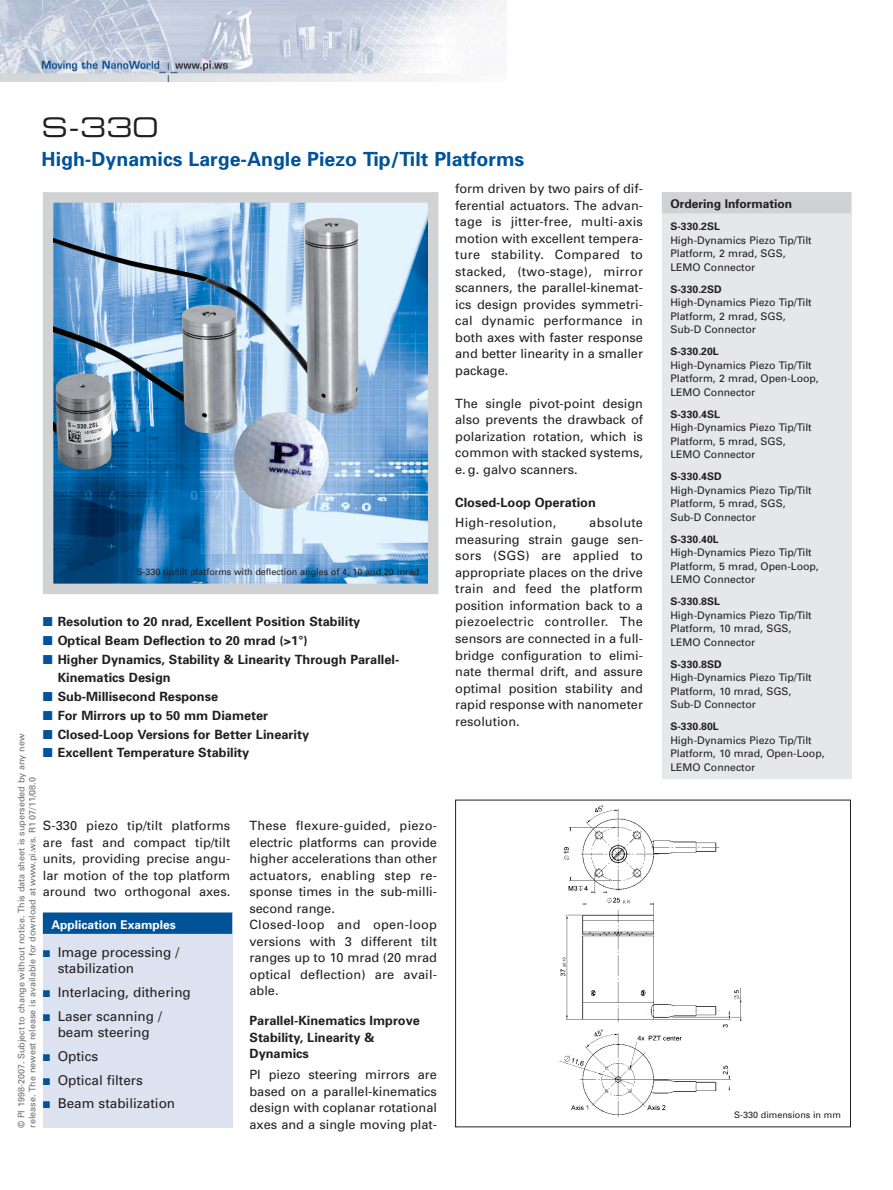
<style>
.page{position:relative;width:893px;height:1190px;background:#fff}
.page>*{position:absolute;margin:0;border:0;box-sizing:border-box;transform-origin:0 0}
.t1{font:27px "Eurostile Extended Two";color:#231f20}
.t2{font:700 19.5px "Univers";color:#005399}
.t3{font:13.5px/16.2px "Univers";color:#231f20}
.t4{font:12.75px/16.5px "Univers";color:#231f20;text-align:justify}
.t5{font:700 12.75px/16.5px "Univers";color:#231f20}
.t6{font:12.75px "Univers";letter-spacing:.02em;color:#231f20}
.t7{font:700 12px "Univers";color:#fff}
.t8{font:700 12px "Univers";color:#231f20}
.t9{font:10.5px/13.5px "Univers";color:#231f20}
.t10{font:700 10.5px "Univers";color:#231f20}
.t11{font:9px/10.8px "Univers";color:#6c6e70}
.t12{font:9px "Univers";color:#231f20}
.s1{font-family:"European Pi Three";font-weight:400;font-size:15px;color:#005399}
.s2{font-family:"European Pi Three";font-size:11.25px;color:#005399}
</style>
<div class="page">
<img style="left:54px;top:203px;width:373px;height:380px">
<div style="left:43px;top:192px;width:395px;height:402px;border:10px solid #d1d2d4"></div>
<img style="left:53px;top:218px;width:305px;height:291px">
<img style="left:0;top:0;width:506px;height:82px">
<div style="left:43px;top:912px;width:189px;height:216px;background:#dce2f0"></div>
<div style="left:43px;top:912px;width:189px;height:11px;background:#005399"></div>
<div style="left:43px;top:923px;width:189px;height:10px;background:#005399"></div>
<div style="left:661px;top:192px;width:190px;height:586px;background:#e6e7e8"></div>
<div style="left:661px;top:192px;width:190px;height:11px;background:#d1d2d4"></div>
<div style="left:661px;top:203px;width:190px;height:10px;background:#d1d2d4"></div>
<img style="left:559px;top:805px;width:183px;height:313px">
<h1 class="t1" style="left:42px;top:118px;width:118px">S-330</h1>
<h2 class="t2" style="left:42px;top:152px;width:484px">High-Dynamics Large-Angle Piezo Tip/Tilt Platforms</h2>
<p class="t12" style="left:136px;top:568px;width:284px">S-330 tip/tilt platforms with deflection angles of 4, 10 and 20 mrad</p>
<p class="t5" style="left:43px;top:614px;width:319px"><span class="s1">-</span> Resolution to 20 nrad, Excellent Position Stability</p>
<p class="t5" style="left:43px;top:633px;width:266px"><span class="s1">-</span> Optical Beam Deflection to 20 mrad (&gt;1°)</p>
<p class="t5" style="left:58px;top:651px;width:343px;line-height:18.8px;text-indent:-15px"><span class="s1">-</span> Higher Dynamics, Stability &amp; Linearity Through Parallel-<br>Kinematics Design</p>
<p class="t5" style="left:43px;top:689px;width:177px"><span class="s1">-</span> Sub-Millisecond Response</p>
<p class="t5" style="left:43px;top:708px;width:227px"><span class="s1">-</span> For Mirrors up to 50 mm Diameter</p>
<p class="t5" style="left:43px;top:727px;width:268px"><span class="s1">-</span> Closed-Loop Versions for Better Linearity</p>
<p class="t5" style="left:43px;top:745px;width:208px"><span class="s1">-</span> Excellent Temperature Stability</p>
<p class="t11" style="left:17px;top:1128px;width:395px;rotate:-90deg">© PI 1998-2007. Subject to change without notice. This data sheet is superseded by any new release. The newest release is available for download at www.pi.ws. R1 07/11/08.0</p>
<p class="t4" style="left:43px;top:818px;width:189px">S-330 piezo tip/tilt platforms are fast and compact tip/tilt units, providing precise angu&shy;lar motion of the top platform around two orthogonal axes.</p>
<p class="t4" style="left:249px;top:818px;width:189px;text-align:left">These flexure-guided, piezo&shy;electric platforms can provide higher accelerations than other actuators, enabling step re&shy;sponse times in the sub-milli&shy;second range.<br>Closed-loop and open-loop versions with 3 different tilt ranges up to 10 mrad (20 mrad optical deflection) are avail&shy;able.</p>
<p class="t5" style="left:249px;top:1013px;width:172px">Parallel-Kinematics Improve<br>Stability, Linearity &amp;<br>Dynamics</p>
<p class="t4" style="left:249px;top:1067px;width:189px">PI piezo steering mirrors are based on a parallel-kinematics design with coplanar rotational axes and a single moving plat-</p>
<p class="t7" style="left:51px;top:919px;width:126px">Application Examples</p>
<p class="t3" style="left:58px;top:945px;width:123px;text-indent:-15px"><span class="s2">-</span> Image processing / stabilization</p>
<p class="t3" style="left:43px;top:985px;width:149px"><span class="s2">-</span> Interlacing, dithering</p>
<p class="t3" style="left:43px;top:1009px;width:121px;text-align:center"><span class="s2">-</span> Laser scanning / beam steering</p>
<p class="t3" style="left:43px;top:1049px;width:57px"><span class="s2">-</span> Optics</p>
<p class="t3" style="left:43px;top:1072px;width:101px"><span class="s2">-</span> Optical filters</p>
<p class="t3" style="left:43px;top:1096px;width:134px"><span class="s2">-</span> Beam stabilization</p>
<p class="t4" style="left:455px;top:181px;width:189px">form driven by two pairs of dif&shy;ferential actuators. The advan&shy;tage is jitter-free, multi-axis motion with excellent tempera&shy;ture stability. Compared to stacked, (two-stage), mirror scanners, the parallel-kinemat&shy;ics design provides symmetri&shy;cal dynamic performance in both axes with faster response and better linearity in a smaller package.</p>
<p class="t4" style="left:455px;top:396px;width:189px">The single pivot-point design also prevents the drawback of polarization rotation, which is common with stacked systems, e. g. galvo scanners.</p>
<p class="t5" style="left:455px;top:495px;width:142px">Closed-Loop Operation</p>
<p class="t6" style="left:455px;top:518px;width:103px">High-resolution,</p>
<p class="t4" style="left:455px;top:516px;width:189px;text-indent:134px">absolute measuring strain gauge sen&shy;sors (SGS) are applied to appropriate places on the drive train and feed the platform position information back to a piezoelectric controller. The sensors are connected in a full&shy;bridge configuration to elimi&shy;nate thermal drift, and assure optimal position stability and rapid response with nanometer resolution.</p>
<p class="t8" style="left:670px;top:199px;width:123px">Ordering Information</p>
<p class="t10" style="left:670px;top:222px;width:51px">S-330.2SL</p>
<p class="t9" style="left:670px;top:234px;width:143px">High-Dynamics Piezo Tip/Tilt<br>Platform, 2 mrad, SGS,<br>LEMO Connector</p>
<p class="t10" style="left:670px;top:285px;width:53px">S-330.2SD</p>
<p class="t9" style="left:670px;top:296px;width:143px">High-Dynamics Piezo Tip/Tilt<br>Platform, 2 mrad, SGS,<br>Sub-D Connector</p>
<p class="t10" style="left:670px;top:347px;width:50px">S-330.20L</p>
<p class="t9" style="left:670px;top:359px;width:150px">High-Dynamics Piezo Tip/Tilt<br>Platform, 2 mrad, Open-Loop,<br>LEMO Connector</p>
<p class="t10" style="left:670px;top:410px;width:51px">S-330.4SL</p>
<p class="t9" style="left:670px;top:421px;width:143px">High-Dynamics Piezo Tip/Tilt<br>Platform, 5 mrad, SGS,<br>LEMO Connector</p>
<p class="t10" style="left:670px;top:472px;width:53px">S-330.4SD</p>
<p class="t9" style="left:670px;top:484px;width:143px">High-Dynamics Piezo Tip/Tilt<br>Platform, 5 mrad, SGS,<br>Sub-D Connector</p>
<p class="t10" style="left:670px;top:535px;width:50px">S-330.40L</p>
<p class="t9" style="left:670px;top:547px;width:150px">High-Dynamics Piezo Tip/Tilt<br>Platform, 5 mrad, Open-Loop,<br>LEMO Connector</p>
<p class="t10" style="left:670px;top:597px;width:51px">S-330.8SL</p>
<p class="t9" style="left:670px;top:609px;width:143px">High-Dynamics Piezo Tip/Tilt<br>Platform, 10 mrad, SGS,<br>LEMO Connector</p>
<p class="t10" style="left:670px;top:660px;width:53px">S-330.8SD</p>
<p class="t9" style="left:670px;top:672px;width:143px">High-Dynamics Piezo Tip/Tilt<br>Platform, 10 mrad, SGS,<br>Sub-D Connector</p>
<p class="t10" style="left:670px;top:722px;width:50px">S-330.80L</p>
<p class="t9" style="left:670px;top:734px;width:156px">High-Dynamics Piezo Tip/Tilt<br>Platform, 10 mrad, Open-Loop,<br>LEMO Connector</p>
<p class="t12" style="left:734px;top:1111px;width:108px">S-330 dimensions in mm</p>
</div>
